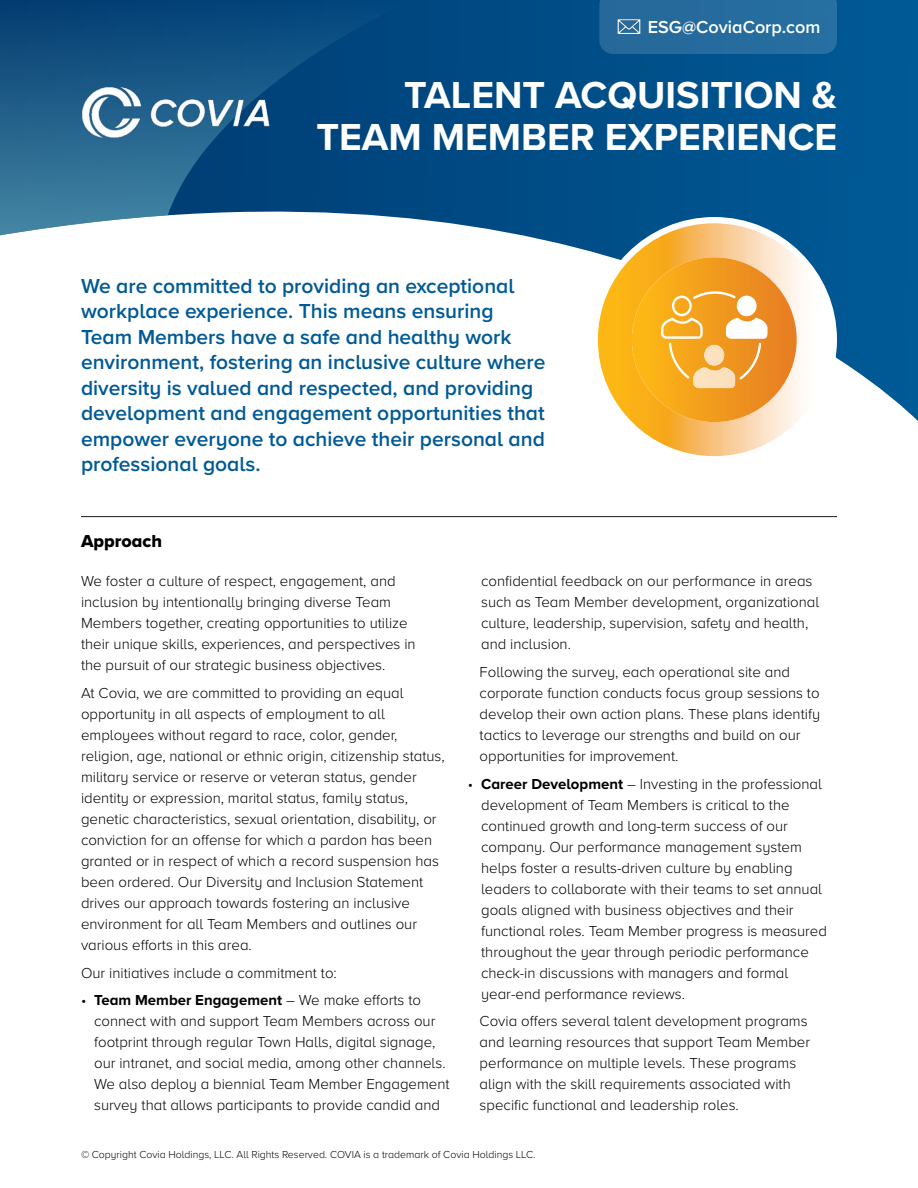
<style>
.page{position:relative;width:918px;height:1188px;background:#fff}
.page>*{position:absolute;margin:0;border:0;box-sizing:border-box;transform-origin:0 0}
.t1{font:700 39px/42px "Proxima Nova A";color:#fff;text-align:right}
.t2{font:600 21px/25.5px "Proxima Nova A";color:#005a96}
.t3{font:600 18px "Proxima Nova A";color:#fff}
.t4{font:18px "Proxima Nova A Extrabld";color:#000}
.t5{font:300 15px/21px "Proxima Nova A";color:#000}
.t6{font:300 10.5px "Proxima Nova A";color:#000}
.s1{font-weight:700}
</style>
<div class="page">
<svg style="left:415px;top:0;width:503px;height:421px"></svg>
<svg style="left:0;top:0;width:415px;height:236px;background:#25608d"></svg>
<img style="left:81px;top:81px;width:190px;height:58px">
<div style="left:599px;top:0;width:238px;height:54px;background:#266c9d"></div>
<img style="left:615px;top:14px;width:28px;height:25px">
<hr style="left:81px;top:516px;width:756px;height:1px;background:#000">
<div style="left:592px;top:217px;width:245px;height:245px;border:6px solid #fff;border-radius:50%"></div>
<img style="left:598px;top:223px;width:233px;height:233px">
<svg style="left:632px;top:257px;width:165px;height:165px;background:#f5af45"></svg>
<p class="t3" style="left:648px;top:14px;width:174px">ESG@CoviaCorp.com</p>
<h1 class="t1" style="left:316px;top:73px;width:522px">TALENT ACQUISITION &amp;<br>TEAM MEMBER EXPERIENCE</h1>
<p class="t2" style="left:81px;top:273px;width:466px">We are committed to providing an exceptional workplace experience. This means ensuring Team Members have a safe and healthy work environment, fostering an inclusive culture where diversity is valued and respected, and providing development and engagement opportunities that empower everyone to achieve their personal and professional goals.</p>
<p class="t4" style="left:81px;top:528px;width:83px">Approach</p>
<p class="t5" style="left:81px;top:570px;width:336px">We foster a culture of respect, engagement, and inclusion by intentionally bringing diverse Team Members together, creating opportunities to utilize their unique skills, experiences, and perspectives in the pursuit of our strategic business objectives.</p>
<p class="t5" style="left:81px;top:682px;width:365px">At Covia, we are committed to providing an equal opportunity in all aspects of employment to all employees without regard to race, color, gender, religion, age, national or ethnic origin, citizenship status, military service or reserve or veteran status, gender identity or expression, marital status, family status, genetic characteristics, sexual orientation, disability, or conviction for an offense for which a pardon has been granted or in respect of which a record suspension has been ordered. Our Diversity and Inclusion Statement drives our approach towards fostering an inclusive environment for all Team Members and outlines our various efforts in this area.</p>
<p class="t5" style="left:81px;top:961px;width:257px">Our initiatives include a commitment to:</p>
<p class="t5" style="left:94px;top:989px;width:357px;text-indent:-13px">• <span class="s1">Team Member Engagement</span> – We make efforts to connect with and support Team Members across our footprint through regular Town Halls, digital signage, our intranet, and social media, among other channels.<br>We also deploy a biennial Team Member Engagement survey that allows participants to provide candid and</p>
<p class="t5" style="left:481px;top:570px;width:340px">confidential feedback on our performance in areas such as Team Member development, organizational culture, leadership, supervision, safety and health, and inclusion.</p>
<p class="t5" style="left:480px;top:661px;width:342px">Following the survey, each operational site and corporate function conducts focus group sessions to develop their own action plans. These plans identify tactics to leverage our strengths and build on our opportunities for improvement.</p>
<p class="t5" style="left:481px;top:772px;width:347px;text-indent:-13px">• <span class="s1">Career Development</span> – Investing in the professional development of Team Members is critical to the continued growth and long-term success of our company. Our performance management system helps foster a results-driven culture by enabling leaders to collaborate with their teams to set annual goals aligned with business objectives and their functional roles. Team Member progress is measured throughout the year through periodic performance check-in discussions with managers and formal year-end performance reviews.</p>
<p class="t5" style="left:480px;top:1010px;width:332px">Covia offers several talent development programs and learning resources that support Team Member performance on multiple levels. These programs align with the skill requirements associated with specific functional and leadership roles.</p>
<p class="t6" style="left:81px;top:1147px;width:456px">© Copyright Covia Holdings, LLC. All Rights Reserved. COVIA is a trademark of Covia Holdings LLC.</p>
</div>
